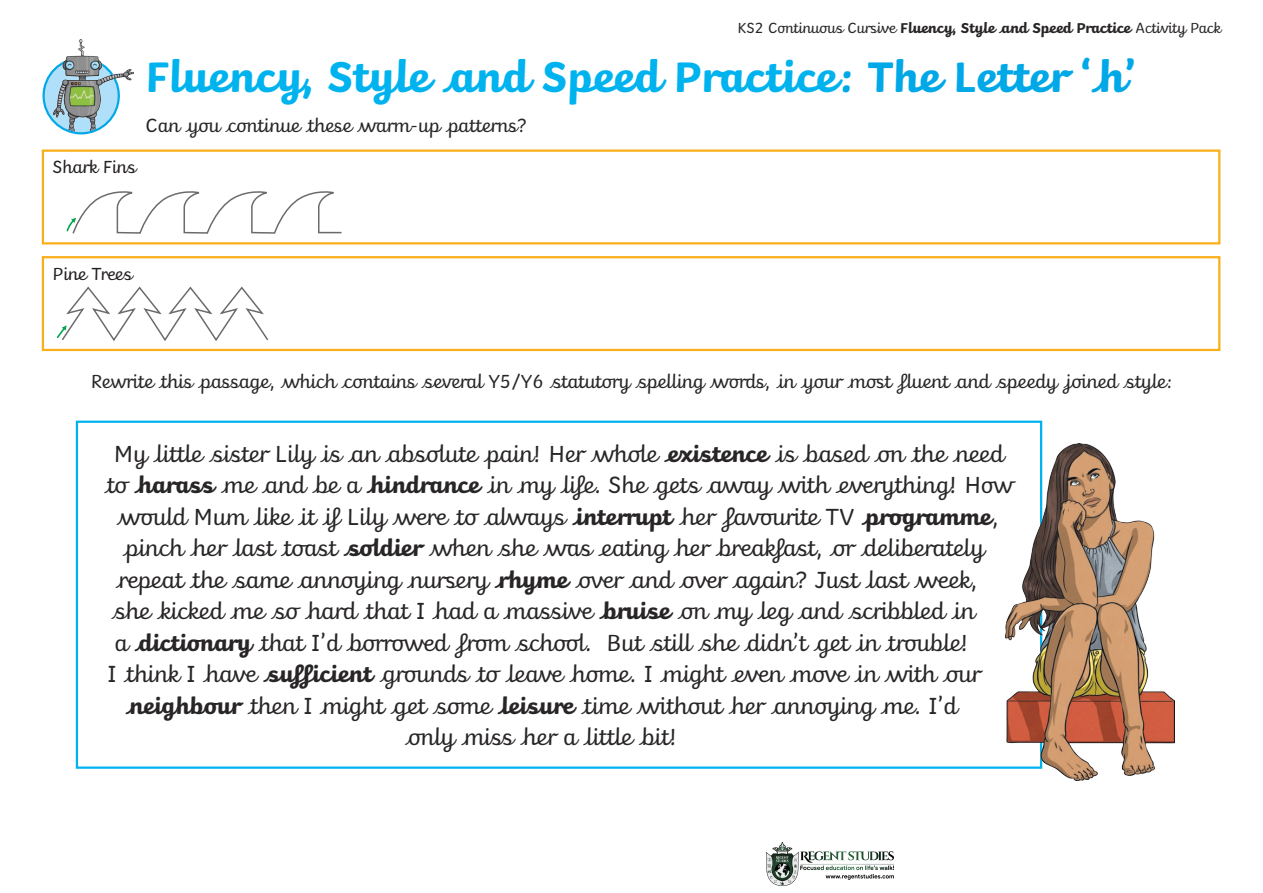
<style>
.page{position:relative;width:1263px;height:893px;background:#fff}
.page>*{position:absolute;margin:0;border:0;box-sizing:border-box;transform-origin:0 0}
.Heading_1{font:700 45px "Twinkl Cursive Looped";color:#00b3ef}
.KS1_Body_Copy{font:24px "Twinkl Cursive Looped";color:#282526}
.KS2_Body_Copy{font:19.5px "Twinkl Cursive Looped";color:#282526}
.t1{font:18px "Twinkl Cursive Looped";color:#231f20}
.t2{font:15px "Twinkl Cursive Looped";color:#282526}
.s1{font-weight:700}
.s2{color:#00a8e7}
</style>
<div class="page">
<div style="left:42px;top:150px;width:1178px;height:94px;border:2px solid #faaf18"></div>
<div style="left:42px;top:256px;width:1178px;height:95px;border:2px solid #faaf18"></div>
<div style="left:76px;top:421px;width:966px;height:348px;border:2px solid #00b3ef"></div>
<div style="left:44px;top:58px;width:75px;height:75px;background:#afdff9;border-radius:50%"></div>
<img style="left:54px;top:121px;width:57px;height:11px">
<div style="left:43px;top:57px;width:77px;height:77px;border:2px solid #00a8e7;border-radius:50%"></div>
<img style="left:54px;top:40px;width:79px;height:81px">
<svg style="left:66px;top:191px;width:276px;height:43px"></svg>
<svg style="left:56px;top:286px;width:213px;height:55px"></svg>
<img style="left:1005px;top:444px;width:170px;height:337px">
<img style="left:767px;top:842px;width:126px;height:44px">
<p class="t2" style="left:738px;top:19px;width:484px">KS2 Continuous Cursive <span class="s1">Fluency, Style and Speed Practice</span> Activity Pack</p>
<p class="t1" style="left:53px;top:157px;width:84px">Shark Fins</p>
<p class="Heading_1" style="left:146px;top:49px;width:992px">Fluency, Style and Speed Practice<span class="s2">: The Letter ‘h’</span></p>
<p class="KS2_Body_Copy" style="left:146px;top:114px;width:382px">Can you continue these warm-up patterns?</p>
<p class="t1" style="left:53px;top:264px;width:81px">Pine Trees</p>
<p class="KS2_Body_Copy" style="left:91px;top:371px;width:1083px">Rewrite this passage, which contains several Y5/Y6 statutory spelling words, in your most fluent and speedy joined style:</p>
<p class="KS1_Body_Copy" style="left:114px;top:440px;width:891px">My little sister Lily is an absolute pain! Her whole <span class="s1">existence</span> is based on the need</p>
<p class="KS1_Body_Copy" style="left:104px;top:471px;width:909px">to <span class="s1">harass</span> me and be a <span class="s1">hindrance</span> in my life. She gets away with everything! How</p>
<p class="KS1_Body_Copy" style="left:117px;top:503px;width:883px">would Mum like it if Lily were to always <span class="s1">interrupt</span> her favourite TV <span class="s1">programme</span>,</p>
<p class="KS1_Body_Copy" style="left:123px;top:534px;width:862px">pinch her last toast <span class="s1">soldier</span> when she was eating her breakfast, or deliberately</p>
<p class="KS1_Body_Copy" style="left:116px;top:566px;width:863px">repeat the same annoying nursery <span class="s1">rhyme</span> over and over again? Just last week,</p>
<p class="KS1_Body_Copy" style="left:111px;top:597px;width:864px">she kicked me so hard that I had a massive <span class="s1">bruise</span> on my leg and scribbled in</p>
<p class="KS1_Body_Copy" style="left:114px;top:629px;width:856px">a <span class="s1">dictionary</span> that I’d borrowed from school. But still she didn’t get in trouble!</p>
<p class="KS1_Body_Copy" style="left:107px;top:660px;width:874px">I think I have <span class="s1">sufficient</span> grounds to leave home. I might even move in with our</p>
<p class="KS1_Body_Copy" style="left:126px;top:692px;width:832px"><span class="s1">neighbour</span> then I might get some <span class="s1">leisure</span> time without her annoying me. I’d</p>
<p class="KS1_Body_Copy" style="left:405px;top:723px;width:273px">only miss her a little bit!</p>
</div>
